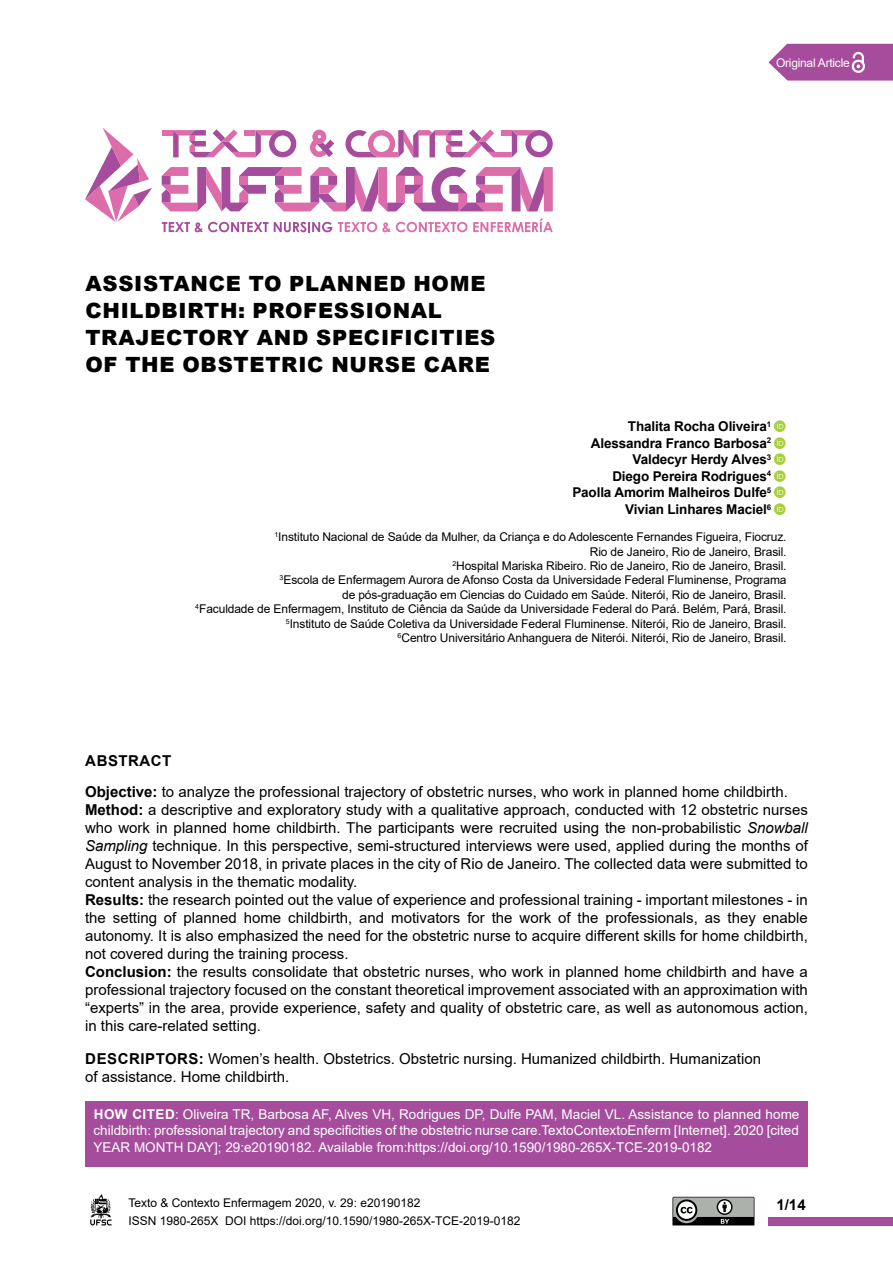
<style>
.page{position:relative;width:893px;height:1263px;background:#fff}
.page>*{position:absolute;margin:0;border:0;box-sizing:border-box;transform-origin:0 0}
.t1{font:900 21px/27px "Arial";letter-spacing:.035em;color:#000}
.t2{font:15px/18px "Arial";color:#000}
.t3{font:700 15px "Arial";color:#000}
.t4{font:13.5px/16.2px "Arial";color:#fff;text-align:justify}
.t5{font:700 13.5px/16.5px "Arial";letter-spacing:-.01em;color:#000;text-align:right}
.t6{font:12px/14.4px "Arial";letter-spacing:-.01em;color:#000}
.t7{font:12px "Arial";letter-spacing:-.02em;color:#fff}
.s1{font-weight:700}
.s2{font-style:italic}
</style>
<div class="page">
<div style="left:769px;top:1217px;width:124px;height:8px;background:#a54d9c"></div>
<svg style="left:90px;top:1194px;width:22px;height:31px"></svg>
<svg style="left:162px;top:167px;width:391px;height:45px"></svg>
<div style="left:162px;top:130px;width:11px;height:6px;background:#dd6daa"></div>
<svg style="left:173px;top:129px;width:123px;height:28px"></svg>
<svg style="left:310px;top:129px;width:243px;height:28px"></svg>
<svg style="left:162px;top:222px;width:106px;height:10px"></svg>
<svg style="left:274px;top:222px;width:58px;height:10px"></svg>
<svg style="left:338px;top:222px;width:129px;height:10px"></svg>
<svg style="left:473px;top:219px;width:80px;height:13px"></svg>
<svg style="left:85px;top:128px;width:67px;height:94px"></svg>
<svg style="left:768px;top:44px;width:125px;height:37px;background:#af61a7"></svg>
<svg style="left:672px;top:1197px;width:83px;height:29px;background:#777b78"></svg>
<div style="left:85px;top:1101px;width:723px;height:66px;background:#a54d9c"></div>
<h1 class="t1" style="left:85px;top:270px;width:411px">ASSISTANCE TO PLANNED HOME<br>CHILDBIRTH: PROFESSIONAL<br>TRAJECTORY AND SPECIFICITIES<br>OF THE OBSTETRIC NURSE CARE</h1>
<p class="t7" style="left:776px;top:54px;width:75px">Original Article</p>
<p class="t5" style="left:572px;top:419px;width:200px">Thalita Rocha Oliveira<sup>1<br></sup>Alessandra Franco Barbosa<sup>2<br></sup>Valdecyr Herdy Alves<sup>3<br></sup>Diego Pereira Rodrigues<sup>4<br></sup>Paolla Amorim Malheiros Dulfe<sup>5<br></sup>Vivian Linhares Maciel<sup>6</sup></p>
<p class="t6" style="left:195px;top:530px;width:593px;text-align:right"><sup>1</sup>Instituto Nacional de Saúde da Mulher, da Criança e do Adolescente Fernandes Figueira, Fiocruz.<br>Rio de Janeiro, Rio de Janeiro, Brasil.<br><sup>2</sup>Hospital Mariska Ribeiro. Rio de Janeiro, Rio de Janeiro, Brasil.<br><sup>3</sup>Escola de Enfermagem Aurora de Afonso Costa da Universidade Federal Fluminense, Programa<br>de pós-graduação em Ciencias do Cuidado em Saúde. Niterói, Rio de Janeiro, Brasil.<br><sup>4</sup>Faculdade de Enfermagem, Instituto de Ciência da Saúde da Universidade Federal do Pará. Belém, Pará, Brasil.<br><sup>5</sup>Instituto de Saúde Coletiva da Universidade Federal Fluminense. Niterói, Rio de Janeiro, Brasil.<br><sup>6</sup>Centro Universitário Anhanguera de Niterói. Niterói, Rio de Janeiro, Brasil.</p>
<p class="t2" style="left:85px;top:745px;width:704px;line-height:30.8px"><span class="s1">ABSTRACT<br>Objective:</span> to analyze the professional trajectory of obstetric nurses, who work in planned home childbirth.</p>
<p class="t2" style="left:85px;top:801px;width:724px"><span class="s1">Method:</span> a descriptive and exploratory study with a qualitative approach, conducted with 12 obstetric nurses who work in planned home childbirth. The participants were recruited using the non-probabilistic <span class="s2">Snowball Sampling</span> technique. In this perspective, semi-structured interviews were used, applied during the months of August to November 2018, in private places in the city of Rio de Janeiro. The collected data were submitted to content analysis in the thematic modality.<br><span class="s1">Results:</span> the research pointed out the value of experience and professional training - important milestones - in the setting of planned home childbirth, and motivators for the work of the professionals, as they enable autonomy. It is also emphasized the need for the obstetric nurse to acquire different skills for home childbirth, not covered during the training process.<br><span class="s1">Conclusion:</span> the results consolidate that obstetric nurses, who work in planned home childbirth and have a professional trajectory focused on the constant theoretical improvement associated with an approximation with “experts” in the area, provide experience, safety and quality of obstetric care, as well as autonomous action, in this care-related setting.</p>
<p class="t2" style="left:85px;top:1049px;width:678px"><span class="s1">DESCRIPTORS:</span> Women’s health. Obstetrics. Obstetric nursing. Humanized childbirth. Humanization of assistance. Home childbirth.</p>
<p class="t4" style="left:94px;top:1106px;width:707px"><span class="s1">HOW CITED</span>: Oliveira TR, Barbosa AF, Alves VH, Rodrigues DP, Dulfe PAM, Maciel VL. Assistance to planned home childbirth: professional trajectory and specificities of the obstetric nurse care.TextoContextoEnferm [Internet]. 2020 [cited YEAR MONTH DAY]; 29:e20190182. Available from:https://doi.org/10.1590/1980-265X-TCE-2019-0182</p>
<p class="t6" style="left:128px;top:1194px;width:394px;line-height:18px">Texto &amp; Contexto Enfermagem 2020, v. 29: e20190182<br>ISSN 1980-265X DOI https://doi.org/10.1590/1980-265X-TCE-2019-0182</p>
<p class="t3" style="left:776px;top:1194px;width:31px">1/14</p>
</div>
